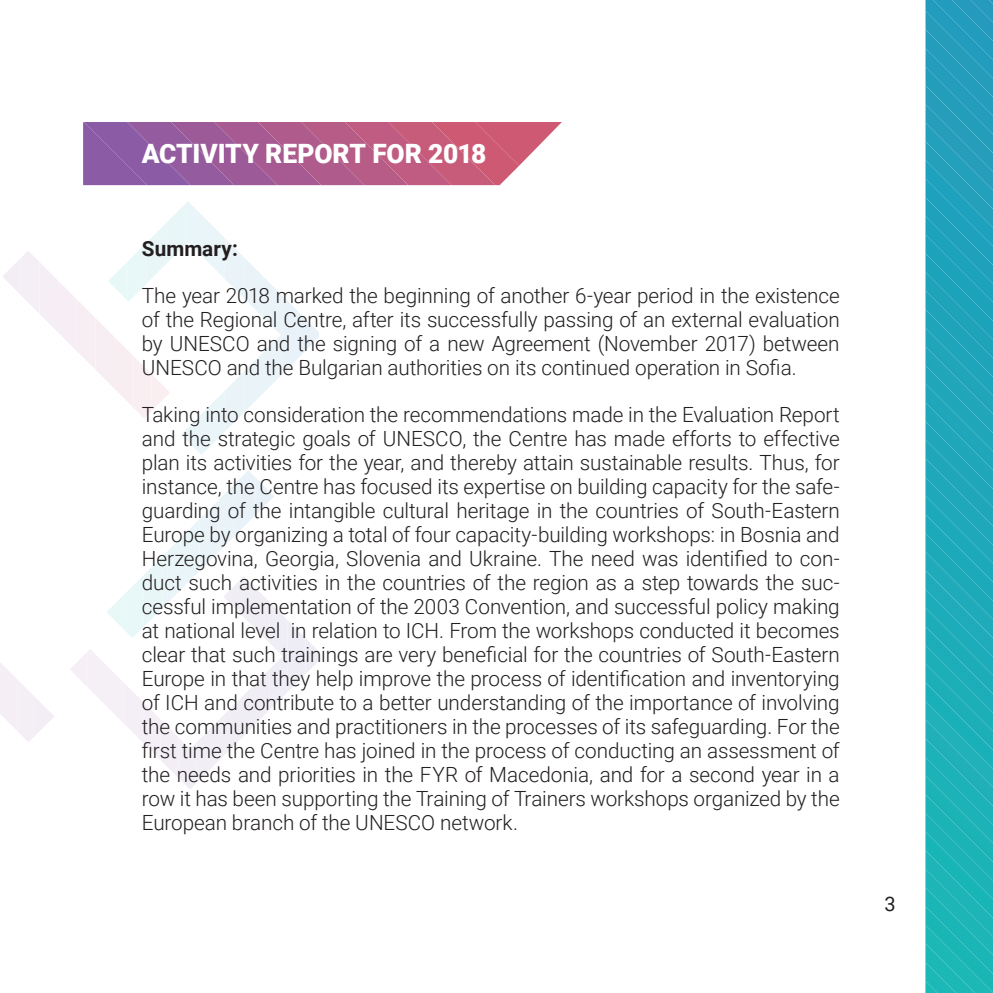
<style>
.page{position:relative;width:993px;height:993px;background:#fff}
.page>*{position:absolute;margin:0;border:0;box-sizing:border-box;transform-origin:0 0}
.t1{font:900 26.6px "Roboto";letter-spacing:-.01em;color:#fff}
.t2{font:300 20.8px/24px "Roboto";letter-spacing:-.005em;color:#231f20;text-align:justify}
.t3{font:700 20.8px "Roboto";letter-spacing:.005em;color:#231f20}
.t4{font:20px "Roboto";color:#231f20}
</style>
<div class="page">
<svg style="left:925px;top:0;width:67px;height:992px;background:#22aaba"></svg>
<svg style="left:70px;top:471px;width:249px;height:318px"></svg>
<svg style="left:0;top:663px;width:54px;height:79px"></svg>
<hr style="left:54px;top:574px;width:1px;height:168px;background:#8c5ba6">
<svg style="left:3px;top:202px;width:316px;height:253px"></svg>
<svg style="left:83px;top:122px;width:479px;height:63px;background:#b26694"></svg>
<p class="t1" style="left:142px;top:135px;width:346px">ACTIVITY REPORT FOR 2018</p>
<p class="t3" style="left:142px;top:234px;width:97px">Summary:</p>
<p class="t2" style="left:142px;top:283px;width:699px">The year 2018 marked the beginning of another 6-year period in the existence of the Regional Centre, after its successfully passing of an external evaluation by UNESCO and the signing of a new Agreement (November 2017) between UNESCO and the Bulgarian authorities on its continued operation in Sofia.</p>
<p class="t2" style="left:142px;top:401px;width:699px">Taking into consideration the recommendations made in the Evaluation Report and the strategic goals of UNESCO, the Centre has made efforts to effective plan its activities for the year, and thereby attain sustainable results. Thus, for instance, the Centre has focused its expertise on building capacity for the safe&shy;guarding of the intangible cultural heritage in the countries of South-Eastern Europe by organizing a total of four capacity-building workshops: in Bosnia and Herzegovina, Georgia, Slovenia and Ukraine. The need was identified to con&shy;duct such activities in the countries of the region as a step towards the suc&shy;cessful implementation of the 2003 Convention, and successful policy making at national level in relation to ICH. From the workshops conducted it becomes clear that such trainings are very beneficial for the countries of South-Eastern Europe in that they help improve the process of identification and inventorying of ICH and contribute to a better understanding of the importance of involving the communities and practitioners in the processes of its safeguarding. For the first time the Centre has joined in the process of conducting an assessment of the needs and priorities in the FYR of Macedonia, and for a second year in a row it has been supporting the Training of Trainers workshops organized by the European branch of the UNESCO network.</p>
<p class="t4" style="left:884px;top:889px;width:13px">3</p>
</div>
